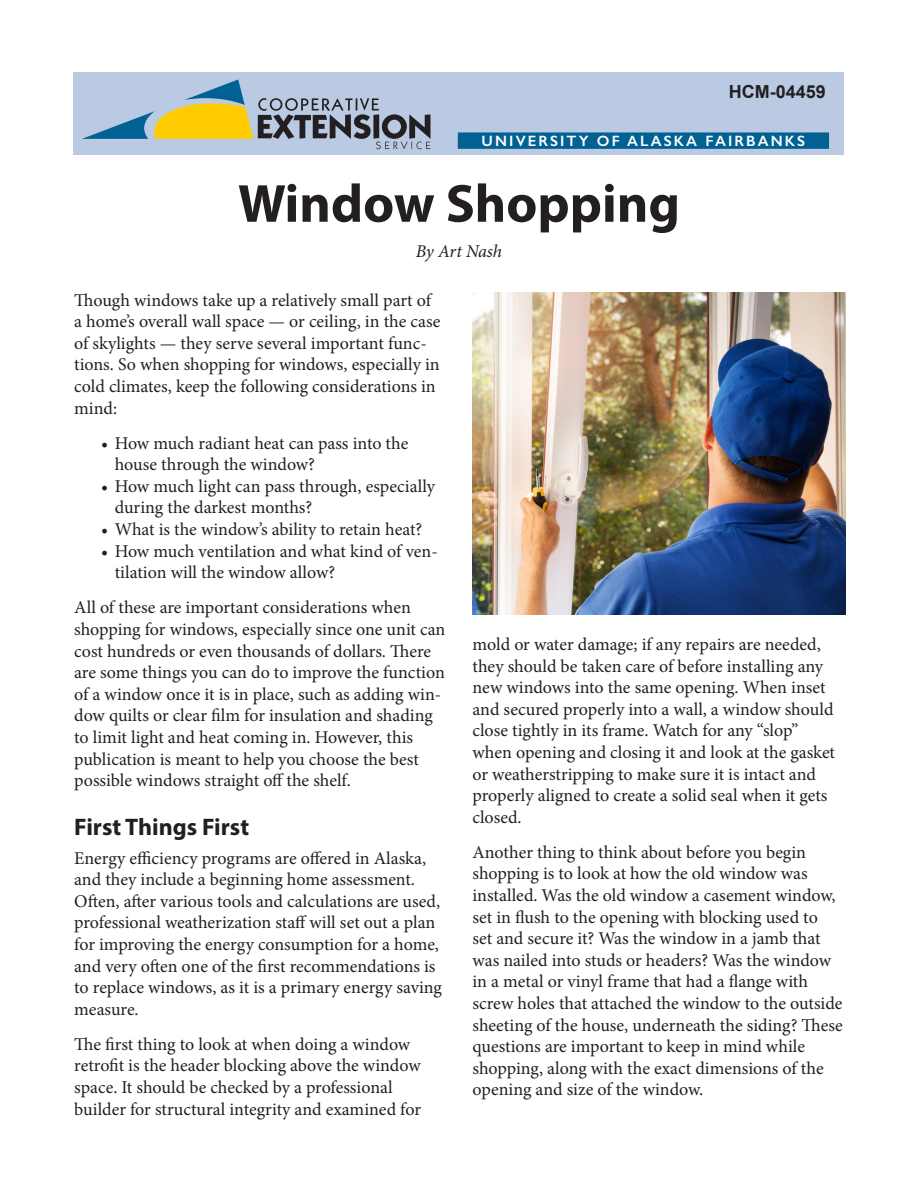
<style>
.page{position:relative;width:918px;height:1188px;background:#fff}
.page>*{position:absolute;margin:0;border:0;box-sizing:border-box;transform-origin:0 0}
.H1_Headline{font:700 54px "Myriad Pro";color:#231f20}
.H2_Subhead{font:700 24px "Myriad Pro";color:#231f20}
.Body_text{font:18px/21.6px "Minion Pro";color:#231f20}
.byline{font:italic 18px "Minion Pro";letter-spacing:-.02em;color:#231f20}
.Pub_number{font:700 18px "Arial";color:#231f20}
.uaf_header{font:600 15px "Gill Sans";letter-spacing:.14em;color:#fff}
</style>
<div class="page">
<img style="left:472px;top:292px;width:373px;height:323px">
<div style="left:73px;top:72px;width:771px;height:83px;background:#bacae3"></div>
<svg style="left:458px;top:132px;width:371px;height:17px;background:#066494"></svg>
<svg style="left:82px;top:79px;width:349px;height:70px"></svg>
<p class="Pub_number" style="left:729px;top:80px;width:99px">HCM-04459</p>
<p class="uaf_header" style="left:482px;top:132px;width:325px">UNIVERSITY OF ALASKA FAIRBANKS</p>
<h1 class="H1_Headline" style="left:238px;top:168px;width:444px">Window Shopping</h1>
<p class="byline" style="left:416px;top:239px;width:88px">By Art Nash</p>
<p class="Body_text" style="left:74px;top:289px;width:368px">Though windows take up a relatively small part of a home’s overall wall space — or ceiling, in the case of skylights — they serve several important func&shy;tions. So when shopping for windows, especially in cold climates, keep the following considerations in mind:</p>
<p class="Body_text" style="left:115px;top:432px;width:295px;text-indent:-14px">• How much radiant heat can pass into the house through the window?</p>
<p class="Body_text" style="left:115px;top:475px;width:322px;text-indent:-14px">• How much light can pass through, especially during the darkest months?</p>
<p class="Body_text" style="left:101px;top:519px;width:323px">• What is the window’s ability to retain heat?</p>
<p class="Body_text" style="left:115px;top:540px;width:325px;text-indent:-14px">• How much ventilation and what kind of ven&shy;tilation will the window allow?</p>
<p class="Body_text" style="left:74px;top:597px;width:373px">All of these are important considerations when shopping for windows, especially since one unit can cost hundreds or even thousands of dollars. There are some things you can do to improve the function of a window once it is in place, such as adding win&shy;dow quilts or clear film for insulation and shading to limit light and heat coming in. However, this publication is meant to help you choose the best possible windows straight off the shelf.</p>
<h2 class="H2_Subhead" style="left:74px;top:811px;width:176px">First Things First</h2>
<p class="Body_text" style="left:74px;top:847px;width:369px">Energy efficiency programs are offered in Alaska, and they include a beginning home assessment.<br>Often, after various tools and calculations are used, professional weatherization staff will set out a plan for improving the energy consumption for a home, and very often one of the first recommendations is to replace windows, as it is a primary energy saving measure.</p>
<p class="Body_text" style="left:74px;top:1033px;width:348px">The first thing to look at when doing a window retrofit is the header blocking above the window space. It should be checked by a professional builder for structural integrity and examined for</p>
<p class="Body_text" style="left:472px;top:634px;width:364px">mold or water damage; if any repairs are needed, they should be taken care of before installing any new windows into the same opening. When inset and secured properly into a wall, a window should close tightly in its frame. Watch for any “slop” when opening and closing it and look at the gasket or weatherstripping to make sure it is intact and properly aligned to create a solid seal when it gets closed.</p>
<p class="Body_text" style="left:472px;top:841px;width:372px">Another thing to think about before you begin shopping is to look at how the old window was installed. Was the old window a casement window, set in flush to the opening with blocking used to<br>set and secure it? Was the window in a jamb that was nailed into studs or headers? Was the window in a metal or vinyl frame that had a flange with screw holes that attached the window to the outside sheeting of the house, underneath the siding? These questions are important to keep in mind while shopping, along with the exact dimensions of the opening and size of the window.</p>
</div>
